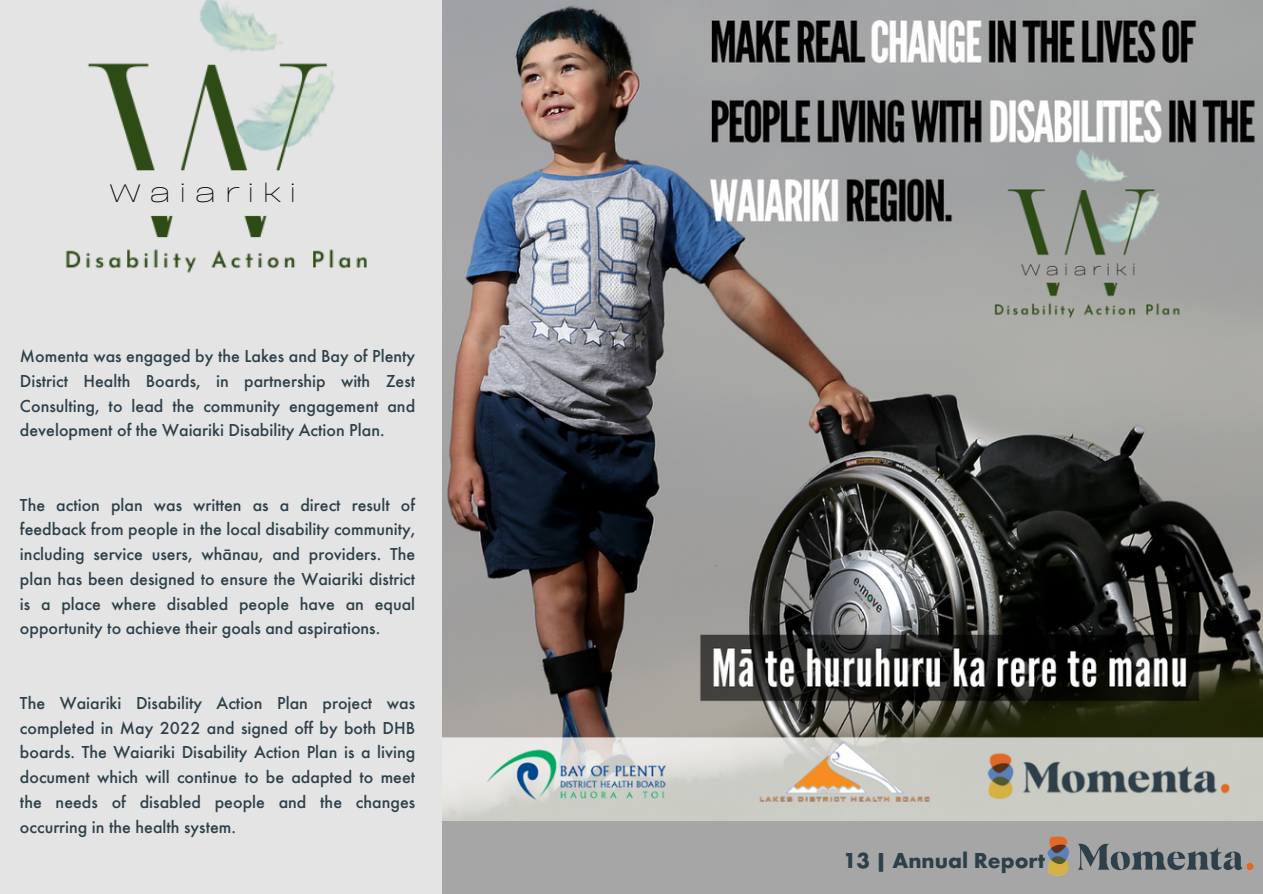
<style>
.page{position:relative;width:1263px;height:894px;background:#fff}
.page>*{position:absolute;margin:0;border:0;box-sizing:border-box;transform-origin:0 0}
.t1{font:100 29.4px "BD Sans";letter-spacing:.28em;color:#000}
.t2{font:700 22.5px "Futura";color:#2d404a}
.t3{font:500 18px/24.8px "Futura";color:#2d404a;text-align:justify}
</style>
<div class="page">
<div style="left:0;top:0;width:1263px;height:893px;background:#a6a6a6"></div>
<img style="left:442px;top:5px;width:820px;height:815px">
<div style="left:0;top:0;width:442px;height:893px;background:#e4e4e4"></div>
<img style="left:87px;top:0;width:432px;height:248px">
<img style="left:65px;top:230px;width:342px;height:43px">
<img style="left:1028px;top:820px;width:235px;height:56px">
<p class="t1" style="left:110px;top:171px;width:188px">Waiariki</p>
<p class="t3" style="left:20px;top:345px;width:397px">Momenta was engaged by the Lakes and Bay of Plenty District Health Boards, in partnership with Zest Consulting, to lead the community engagement and development of the Waiariki Disability Action Plan.</p>
<p class="t3" style="left:20px;top:494px;width:397px">The action plan was written as a direct result of feedback from people in the local disability community, including service users, whānau, and providers. The plan has been designed to ensure the Waiariki district is a place where disabled people have an equal opportunity to achieve their goals and aspirations.</p>
<p class="t3" style="left:20px;top:692px;width:397px">The Waiariki Disability Action Plan project was completed in May 2022 and signed off by both DHB boards. The Waiariki Disability Action Plan is a living document which will continue to be adapted to meet the needs of disabled people and the changes occurring in the health system.</p>
<p class="t2" style="left:843px;top:851px;width:204px">13 | Annual Report</p>
</div>
